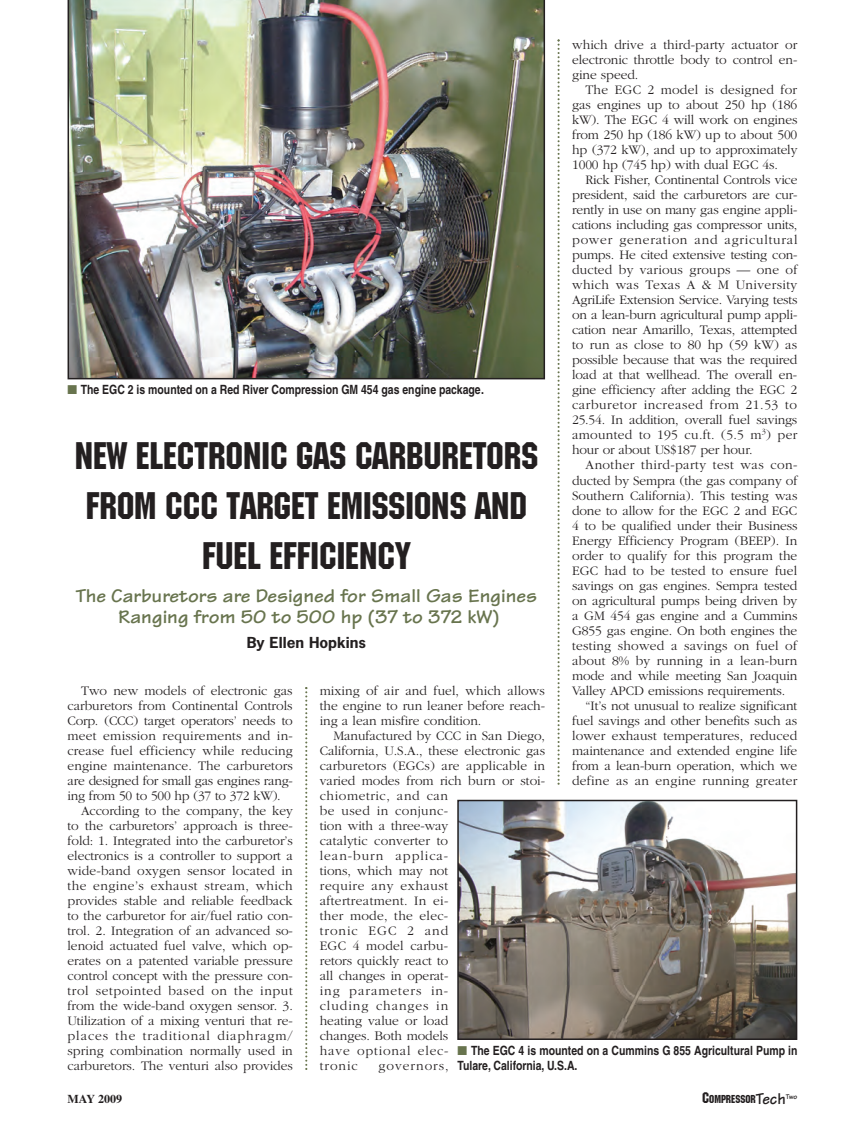
<style>
.page{position:relative;width:865px;height:1135px;background:#fff}
.page>*{position:absolute;margin:0;border:0;box-sizing:border-box;transform-origin:0 0}
.t1{font:37.5px/49.5px "Machine TT";color:#231f20;text-align:center}
.t2{font:700 19.5px/21px "Tekton";color:#68744e;text-align:center;scale:1.08 1}
.t3{font:700 14.25px "News Gothic";color:#231f20;scale:1.08 1}
.t4{font:300 13.5px/15px "Garamond";letter-spacing:-.005em;color:#231f20;text-align:justify}
.t5{font:300 13.5px "Garamond";letter-spacing:.03em;color:#231f20}
.t6{font:300 13.5px "Garamond";letter-spacing:.015em;color:#231f20}
.t7{font:300 13.5px "Garamond";letter-spacing:.02em;color:#231f20}
.t8{font:300 13.5px "Garamond";letter-spacing:.065em;color:#231f20}
.t9{font:300 13.5px "Garamond";letter-spacing:.04em;color:#231f20}
.t10{font:300 13.5px "Garamond";letter-spacing:.07em;color:#231f20}
.t11{font:700 condensed 12.75px/15px "Helvetica";color:#231f20}
.t12{font:700 12px "Times";color:#231f20}
.t13{font:11.25px "Machine TT";color:#231f20}
.s1{color:#68744e}
.s2{font-size:15px}
.s3{font-family:"Tekton";font-weight:700;font-size:16.5px}
</style>
<div class="page">
<img style="left:67px;top:0;width:731px;height:1070px">
<p class="t4" style="left:571px;top:37px;width:227px">which drive a third-party actuator or electronic throttle body to control en&shy;gine speed.</p>
<p class="t4" style="left:571px;top:82px;width:227px;text-indent:14px">The EGC 2 model is designed for gas engines up to about 250 hp (186 kW). The EGC 4 will work on engines from 250 hp (186 kW) up to about 500 hp (372 kW), and up to approximately 1000 hp (745 hp) with dual EGC 4s.</p>
<p class="t4" style="left:571px;top:172px;width:227px;text-indent:14px">Rick Fisher, Continental Controls vice president, said the carburetors are cur&shy;rently in use on many gas engine appli&shy;cations including gas compressor units, power generation and agricultural pumps. He cited extensive testing con&shy;ducted by various groups — one of which was Texas A &amp; M University AgriLife Extension Service. Varying tests on a lean-burn agricultural pump appli&shy;cation near Amarillo, Texas, attempted to run as close to 80 hp (59 kW) as possible because that was the required load at that wellhead. The overall en&shy;gine efficiency after adding the EGC 2 carburetor increased from 21.53 to 25.54. In addition, overall fuel savings amounted to 195 cu.ft. (5.5 m<sup>3</sup>) per hour or about US$187 per hour.</p>
<p class="t5" style="left:585px;top:457px;width:213px">Another third-party test was con-</p>
<p class="t4" style="left:571px;top:472px;width:227px">ducted by Sempra (the gas company of</p>
<p class="t4" style="left:571px;top:487px;width:227px">Southern California). This testing was</p>
<p class="t4" style="left:571px;top:502px;width:227px">done to allow for the EGC 2 and EGC</p>
<p class="t4" style="left:571px;top:517px;width:227px">4 to be qualified under their Business</p>
<p class="t4" style="left:571px;top:532px;width:226px">Energy Efficiency Program (BEEP). In</p>
<p class="t4" style="left:571px;top:547px;width:227px">order to qualify for this program the</p>
<p class="t4" style="left:571px;top:562px;width:226px">EGC had to be tested to ensure fuel</p>
<p class="t4" style="left:571px;top:577px;width:227px">savings on gas engines. Sempra tested</p>
<p class="t4" style="left:571px;top:592px;width:227px">on agricultural pumps being driven by</p>
<p class="t4" style="left:571px;top:607px;width:227px">a GM 454 gas engine and a Cummins</p>
<p class="t4" style="left:571px;top:622px;width:227px">G855 gas engine. On both engines the</p>
<p class="t6" style="left:571px;top:637px;width:226px">testing showed a savings on fuel of</p>
<p class="t4" style="left:571px;top:652px;width:226px">about 8% by running in a lean-burn</p>
<p class="t4" style="left:571px;top:667px;width:227px">mode and while meeting San Joaquin</p>
<p class="t4" style="left:571px;top:682px;width:215px">Valley APCD emissions requirements.</p>
<p class="t4" style="left:585px;top:697px;width:213px">“It’s not unusual to realize significant</p>
<p class="t4" style="left:571px;top:712px;width:227px">fuel savings and other benefits such as</p>
<p class="t4" style="left:571px;top:727px;width:226px">lower exhaust temperatures, reduced</p>
<p class="t4" style="left:571px;top:742px;width:227px">maintenance and extended engine life</p>
<p class="t4" style="left:571px;top:757px;width:227px">from a lean-burn operation, which we</p>
<p class="t6" style="left:571px;top:772px;width:226px">define as an engine running greater</p>
<p class="t11" style="left:67px;top:383px;width:417px"><span class="s1">■</span> The EGC 2 is mounted on a Red River Compression GM 454 gas engine package.</p>
<h1 class="t1" style="left:75px;top:431px;width:464px">NEW ELECTRONIC GAS CARBURETORS<br>FROM CCC TARGET EMISSIONS AND<br>FUEL EFFICIENCY</h1>
<h2 class="t2" style="left:76px;top:587px;width:428px">The Carburetors are Designed for Small Gas Engines<br>Ranging from 50 to 500 hp (37 to 372 kW)</h2>
<p class="t3" style="left:246px;top:634px;width:112px">By Ellen Hopkins</p>
<p class="t4" style="left:81px;top:682px;width:213px">Two new models of electronic gas</p>
<p class="t4" style="left:67px;top:697px;width:226px">carburetors from Continental Controls</p>
<p class="t4" style="left:67px;top:712px;width:227px">Corp. (CCC) target operators’ needs to</p>
<p class="t7" style="left:67px;top:727px;width:227px">meet emission requirements and in-</p>
<p class="t4" style="left:67px;top:742px;width:226px">crease fuel efficiency while reducing</p>
<p class="t4" style="left:67px;top:757px;width:227px">engine maintenance. The carburetors</p>
<p class="t4" style="left:67px;top:772px;width:227px">are designed for small gas engines rang-</p>
<p class="t4" style="left:67px;top:787px;width:215px">ing from 50 to 500 hp (37 to 372 kW).</p>
<p class="t4" style="left:81px;top:802px;width:213px">According to the company, the key</p>
<p class="t4" style="left:67px;top:817px;width:227px">to the carburetors’ approach is three-</p>
<p class="t4" style="left:67px;top:832px;width:227px">fold: 1. Integrated into the carburetor’s</p>
<p class="t4" style="left:67px;top:847px;width:227px">electronics is a controller to support a</p>
<p class="t4" style="left:67px;top:862px;width:227px">wide-band oxygen sensor located in</p>
<p class="t5" style="left:67px;top:877px;width:226px">the engine’s exhaust stream, which</p>
<p class="t4" style="left:67px;top:892px;width:227px">provides stable and reliable feedback</p>
<p class="t4" style="left:67px;top:907px;width:227px">to the carburetor for air/fuel ratio con-</p>
<p class="t4" style="left:67px;top:922px;width:227px">trol. 2. Integration of an advanced so-</p>
<p class="t4" style="left:67px;top:937px;width:227px">lenoid actuated fuel valve, which op-</p>
<p class="t4" style="left:67px;top:952px;width:227px">erates on a patented variable pressure</p>
<p class="t4" style="left:67px;top:967px;width:227px">control concept with the pressure con-</p>
<p class="t9" style="left:67px;top:982px;width:227px">trol setpointed based on the input</p>
<p class="t4" style="left:67px;top:997px;width:227px">from the wide-band oxygen sensor. 3.</p>
<p class="t4" style="left:67px;top:1012px;width:227px">Utilization of a mixing venturi that re-</p>
<p class="t8" style="left:67px;top:1027px;width:227px">places the traditional diaphragm/</p>
<p class="t4" style="left:67px;top:1042px;width:227px">spring combination normally used in</p>
<p class="t4" style="left:67px;top:1057px;width:227px">carburetors. The venturi also provides</p>
<p class="t4" style="left:319px;top:682px;width:227px">mixing of air and fuel, which allows the engine to run leaner before reach&shy;ing a lean misfire condition.</p>
<p class="t4" style="left:319px;top:727px;width:227px;text-align:left;text-indent:14px">Manufactured by CCC in San Diego,<br>California, U.S.A., these electronic gas carburetors (EGCs) are applicable in varied modes from rich burn or stoi&shy;chiometric, and can<br>be used in conjunc-<br>tion with a three-way<br>catalytic converter to<br>lean-burn applica-<br>tions, which may not<br>require any exhaust<br>aftertreatment. In ei-<br>ther mode, the elec-<br>tronic EGC 2 and<br>EGC 4 model carbu-<br>retors quickly react to<br>all changes in operat-<br>ing parameters in-<br>cluding changes in<br>heating value or load<br>changes. Both models<br>have optional elec-<br>tronic</p>
<p class="t11" style="left:457px;top:1043px;width:341px"><span class="s1">■</span> The EGC 4 is mounted on a Cummins G 855 Agricultural Pump in<br>Tulare, California, U.S.A.</p>
<p class="t10" style="left:378px;top:1057px;width:71px">governors,</p>
<p class="t12" style="left:67px;top:1094px;width:56px">MAY 2009</p>
<p class="t13" style="left:702px;top:1092px;width:96px"><span class="s2">C</span>OMPRESSOR<span class="s3">Tech</span><sup>Two</sup></p>
</div>
